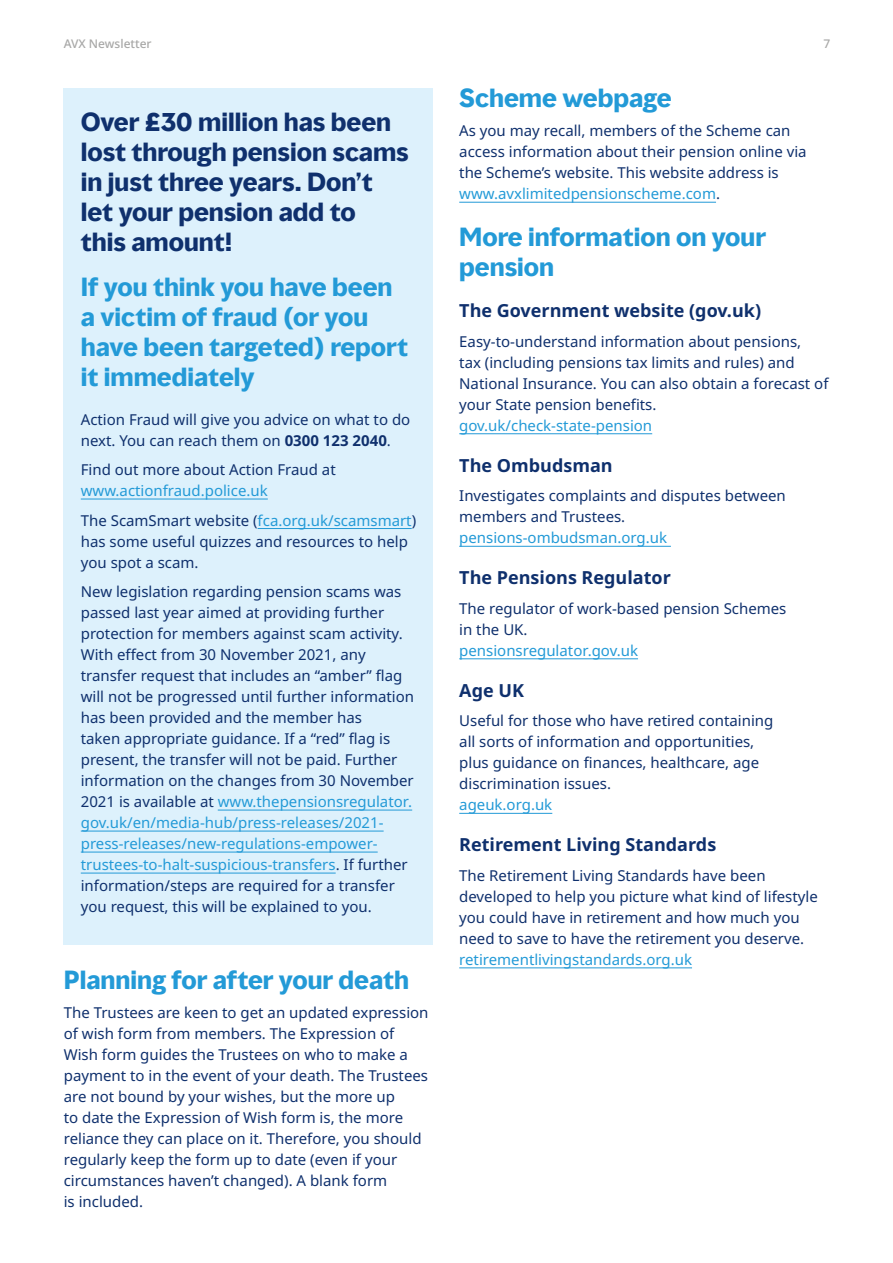
<style>
.page{position:relative;width:893px;height:1263px;background:#fff}
.page>*{position:absolute;margin:0;border:0;box-sizing:border-box;transform-origin:0 0}
.t1{font:700 24px/30px "MMC Display";color:#239ad7}
.t2{font:700 24px/30px "MMC Display";color:#0f306d}
.t3{font:700 18px "Noto Sans";color:#0f306d}
.t4{font:15px/21px "Noto Sans";color:#0f306d}
.t5{font:15px/29.5px "Noto Sans";color:#239ad7}
.t6{font:500 12px "Noto Sans";color:#a8a8a7}
.s1{font-weight:700}
.s2{color:#0f306d}
.s3{color:#239ad7}
</style>
<div class="page">
<div style="left:64px;top:88px;width:369px;height:857px;background:#ddf1fc"></div>
<hr style="left:81px;top:499px;width:187px;height:1px;background:#239ad7">
<hr style="left:258px;top:528px;width:154px;height:1px;background:#239ad7">
<hr style="left:218px;top:810px;width:194px;height:1px;background:#239ad7">
<hr style="left:81px;top:831px;width:303px;height:1px;background:#239ad7">
<hr style="left:81px;top:852px;width:297px;height:1px;background:#239ad7">
<hr style="left:81px;top:873px;width:255px;height:1px;background:#239ad7">
<hr style="left:459px;top:202px;width:257px;height:1px;background:#239ad7">
<hr style="left:459px;top:433px;width:193px;height:1px;background:#239ad7">
<hr style="left:459px;top:546px;width:212px;height:1px;background:#239ad7">
<hr style="left:459px;top:658px;width:179px;height:1px;background:#239ad7">
<hr style="left:459px;top:813px;width:93px;height:1px;background:#239ad7">
<hr style="left:459px;top:967px;width:233px;height:1px;background:#239ad7">
<p class="t6" style="left:64px;top:35px;width:89px">AVX Newsletter</p>
<p class="t6" style="left:823px;top:35px;width:8px">7</p>
<h1 class="t2" style="left:81px;top:108px;width:329px">Over £30 million has been lost through pension scams in just three years. Don’t let your pension add to<br>this amount!</h1>
<h1 class="t1" style="left:81px;top:273px;width:329px">If you think you have been a victim of fraud (or you have been targeted) report it immediately</h1>
<p class="t4" style="left:81px;top:409px;width:331px">Action Fraud will give you advice on what to do next. You can reach them on <span class="s1">0300 123 2040</span>.</p>
<p class="t4" style="left:81px;top:459px;width:256px">Find out more about Action Fraud at</p>
<p class="t5" style="left:81px;top:476px;width:337px">www.actionfraud.police.uk<br><span class="s2">The ScamSmart website (</span>fca.org.uk/scamsmart<span class="s2">)</span></p>
<p class="t4" style="left:81px;top:531px;width:329px">has some useful quizzes and resources to help you spot a scam.</p>
<p class="t4" style="left:81px;top:581px;width:335px">New legislation regarding pension scams was passed last year aimed at providing further protection for members against scam activity.<br>With effect from 30 November 2021, any transfer request that includes an “amber” flag will not be progressed until further information has been provided and the member has<br>taken appropriate guidance. If a “red” flag is present, the transfer will not be paid. Further information on the changes from 30 November 2021 is available at <span class="s3">www.thepensionsregulator. gov.uk/en/media-hub/press-releases/2021- press-releases/new-regulations-empower&shy;trustees-to-halt-suspicious-transfers</span>. If further information/steps are required for a transfer you request, this will be explained to you.</p>
<h1 class="t1" style="left:64px;top:965px;width:347px">Planning for after your death</h1>
<p class="t4" style="left:64px;top:1002px;width:366px">The Trustees are keen to get an updated expression of wish form from members. The Expression of Wish form guides the Trustees on who to make a payment to in the event of your death. The Trustees are not bound by your wishes, but the more up<br>to date the Expression of Wish form is, the more reliance they can place on it. Therefore, you should regularly keep the form up to date (even if your circumstances haven’t changed). A blank form<br>is included.</p>
<h1 class="t1" style="left:459px;top:83px;width:214px">Scheme webpage</h1>
<p class="t4" style="left:459px;top:121px;width:349px">As you may recall, members of the Scheme can access information about their pension online via the Scheme’s website. This website address is <span class="s3">www.avxlimitedpensionscheme.com</span>.</p>
<h1 class="t1" style="left:459px;top:223px;width:308px">More information on your pension</h1>
<p class="t3" style="left:459px;top:298px;width:303px">The Government website (gov.uk)</p>
<p class="t4" style="left:459px;top:331px;width:371px">Easy-to-understand information about pensions,<br>tax (including pensions tax limits and rules) and National Insurance. You can also obtain a forecast of your State pension benefits.</p>
<p class="t5" style="left:459px;top:411px;width:194px">gov.uk/check-state-pension</p>
<p class="t3" style="left:459px;top:452px;width:155px">The Ombudsman</p>
<p class="t4" style="left:459px;top:486px;width:328px">Investigates complaints and disputes between members and Trustees.</p>
<p class="t5" style="left:459px;top:523px;width:209px">pensions-ombudsman.org.uk</p>
<p class="t3" style="left:459px;top:565px;width:213px">The Pensions Regulator</p>
<p class="t4" style="left:459px;top:598px;width:329px">The regulator of work-based pension Schemes in the UK.</p>
<p class="t5" style="left:459px;top:636px;width:180px">pensionsregulator.gov.uk</p>
<p class="t3" style="left:459px;top:677px;width:66px">Age UK</p>
<p class="t4" style="left:459px;top:711px;width:316px">Useful for those who have retired containing all sorts of information and opportunities, plus guidance on finances, healthcare, age discrimination issues.</p>
<p class="t5" style="left:459px;top:790px;width:95px">ageuk.org.uk</p>
<p class="t3" style="left:459px;top:832px;width:259px">Retirement Living Standards</p>
<p class="t4" style="left:459px;top:865px;width:360px">The Retirement Living Standards have been developed to help you picture what kind of lifestyle you could have in retirement and how much you need to save to have the retirement you deserve.</p>
<p class="t5" style="left:459px;top:945px;width:234px">retirementlivingstandards.org.uk</p>
</div>
